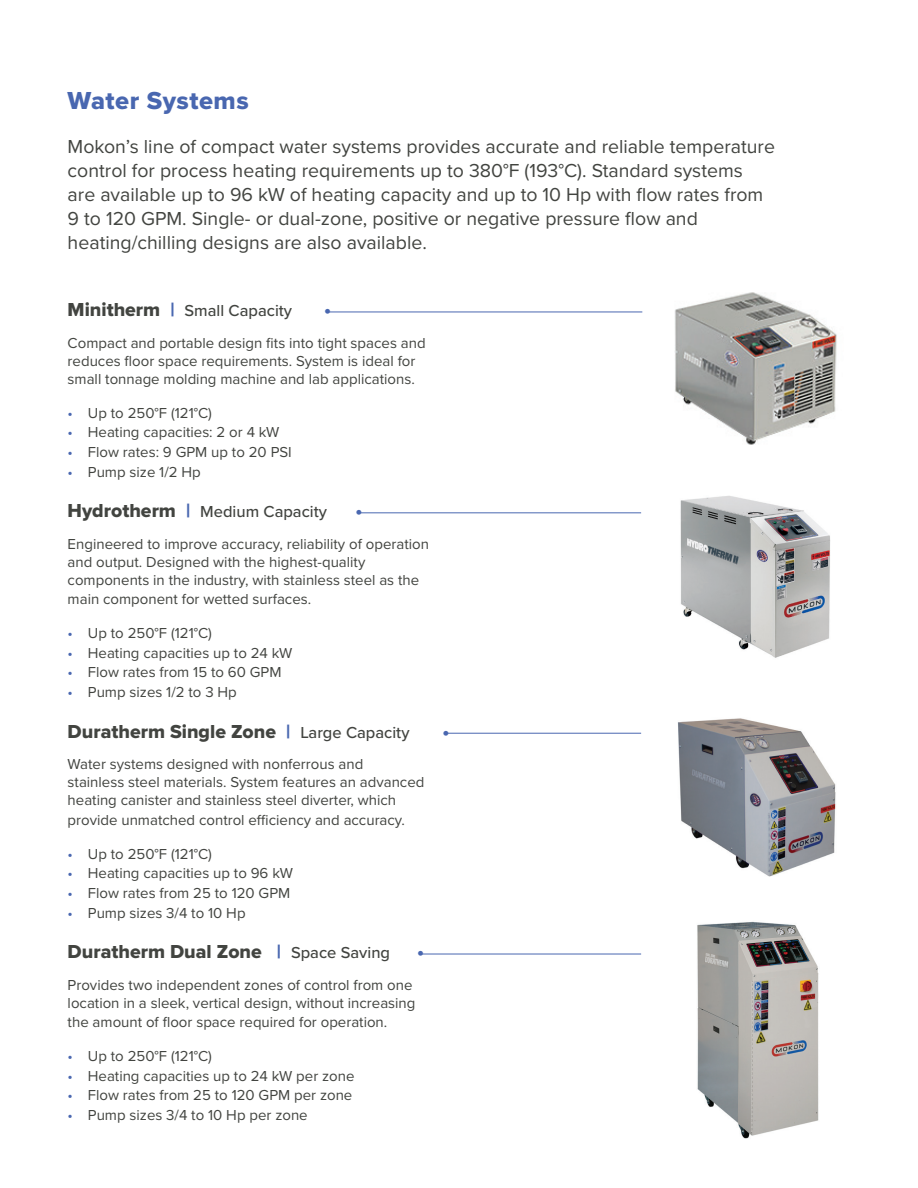
<style>
.page{position:relative;width:918px;height:1188px;background:#fff}
.page>*{position:absolute;margin:0;border:0;box-sizing:border-box;transform-origin:0 0}
.t1{font:25.5px "Proxima Nova Extrabld";letter-spacing:.02em;color:#4967b0}
.t2{font:19.5px/24px "Proxima Nova";color:#424440}
.t3{font:19.5px "Proxima Nova Extrabld";color:#424440}
.t4{font:19.5px "Proxima Nova Extrabld";color:#4967b0}
.t5{font:500 16.5px "Proxima Nova";color:#424440}
.t6{font:15px/18px "Proxima Nova";color:#424440}
.s1{font-family:"Proxima Nova Extrabld";font-weight:400;font-size:19.5px}
.s2{font-family:"Proxima Nova Extrabld";font-weight:400;font-size:19.5px;color:#4967b0}
.s3{color:#4967b0}
.s4{font-family:"Proxima Nova";font-weight:500;font-size:16.5px}
</style>
<div class="page">
<img style="left:675px;top:292px;width:162px;height:153px">
<img style="left:680px;top:496px;width:150px;height:162px">
<img style="left:678px;top:718px;width:158px;height:159px">
<hr style="left:359px;top:512px;width:282px;height:1px;background:#4967b0">
<hr style="left:327px;top:312px;width:315px;height:1px;background:#4967b0">
<hr style="left:421px;top:954px;width:220px;height:1px;background:#4967b0">
<hr style="left:446px;top:733px;width:195px;height:1px;background:#4967b0">
<img style="left:697px;top:921px;width:122px;height:218px">
<h1 class="t1" style="left:68px;top:85px;width:183px">Water Systems</h1>
<p class="t2" style="left:68px;top:135px;width:709px">Mokon’s line of compact water systems provides accurate and reliable temperature control for process heating requirements up to 380°F (193°C). Standard systems are available up to 96 kW of heating capacity and up to 10 Hp with flow rates from 9 to 120 GPM. Single- or dual-zone, positive or negative pressure flow and heating/chilling designs are also available.</p>
<p class="t5" style="left:68px;top:299px;width:226px"><span class="s1">Minitherm</span> <span class="s2">|</span> Small Capacity</p>
<h2 class="t4" style="left:324px;top:298px;width:8px">•</h2>
<p class="t6" style="left:68px;top:334px;width:360px">Compact and portable design fits into tight spaces and reduces floor space requirements. System is ideal for small tonnage molding machine and lab applications.</p>
<p class="t6" style="left:68px;top:404px;width:146px"><span class="s3">•</span> Up to 250°F (121°C)</p>
<p class="t6" style="left:68px;top:423px;width:213px"><span class="s3">•</span> Heating capacities: 2 or 4 kW</p>
<p class="t6" style="left:68px;top:443px;width:226px"><span class="s3">•</span> Flow rates: 9 GPM up to 20 PSI</p>
<p class="t6" style="left:68px;top:463px;width:135px"><span class="s3">•</span> Pump size 1/2 Hp</p>
<p class="t5" style="left:68px;top:500px;width:261px"><span class="s1">Hydrotherm</span> <span class="s2">|</span> Medium Capacity</p>
<h2 class="t4" style="left:356px;top:499px;width:8px">•</h2>
<p class="t6" style="left:68px;top:535px;width:363px">Engineered to improve accuracy, reliability of operation and output. Designed with the highest-quality components in the industry, with stainless steel as the</p>
<p class="t6" style="left:68px;top:591px;width:245px">main component for wetted surfaces.</p>
<p class="t6" style="left:68px;top:624px;width:146px"><span class="s3">•</span> Up to 250°F (121°C)</p>
<p class="t6" style="left:68px;top:644px;width:226px"><span class="s3">•</span> Heating capacities up to 24 kW</p>
<p class="t6" style="left:68px;top:663px;width:215px"><span class="s3">•</span> Flow rates from 15 to 60 GPM</p>
<p class="t6" style="left:68px;top:684px;width:171px"><span class="s3">•</span> Pump sizes 1/2 to 3 Hp</p>
<h2 class="t3" style="left:68px;top:720px;width:343px">Duratherm Single Zone <span class="s3">|</span> <span class="s4">Large Capacity</span></h2>
<h2 class="t4" style="left:443px;top:720px;width:8px">•</h2>
<p class="t6" style="left:68px;top:756px;width:358px">Water systems designed with nonferrous and<br>stainless steel materials. System features an advanced heating canister and stainless steel diverter, which</p>
<p class="t6" style="left:68px;top:811px;width:339px">provide unmatched control efficiency and accuracy.</p>
<p class="t6" style="left:68px;top:845px;width:146px"><span class="s3">•</span> Up to 250°F (121°C)</p>
<p class="t6" style="left:68px;top:864px;width:227px"><span class="s3">•</span> Heating capacities up to 96 kW</p>
<p class="t6" style="left:68px;top:884px;width:224px"><span class="s3">•</span> Flow rates from 25 to 120 GPM</p>
<p class="t6" style="left:68px;top:904px;width:179px"><span class="s3">•</span> Pump sizes 3/4 to 10 Hp</p>
<h2 class="t3" style="left:68px;top:940px;width:324px">Duratherm Dual Zone <span class="s3">|</span> <span class="s4">Space Saving</span></h2>
<h2 class="t4" style="left:417px;top:940px;width:8px">•</h2>
<p class="t6" style="left:68px;top:976px;width:349px">Provides two independent zones of control from one location in a sleek, vertical design, without increasing</p>
<p class="t6" style="left:68px;top:1014px;width:321px">the amount of floor space required for operation.</p>
<p class="t6" style="left:68px;top:1047px;width:146px"><span class="s3">•</span> Up to 250°F (121°C)</p>
<p class="t6" style="left:68px;top:1067px;width:288px"><span class="s3">•</span> Heating capacities up to 24 kW per zone</p>
<p class="t6" style="left:68px;top:1086px;width:286px"><span class="s3">•</span> Flow rates from 25 to 120 GPM per zone</p>
<p class="t6" style="left:68px;top:1107px;width:242px"><span class="s3">•</span> Pump sizes 3/4 to 10 Hp per zone</p>
</div>
